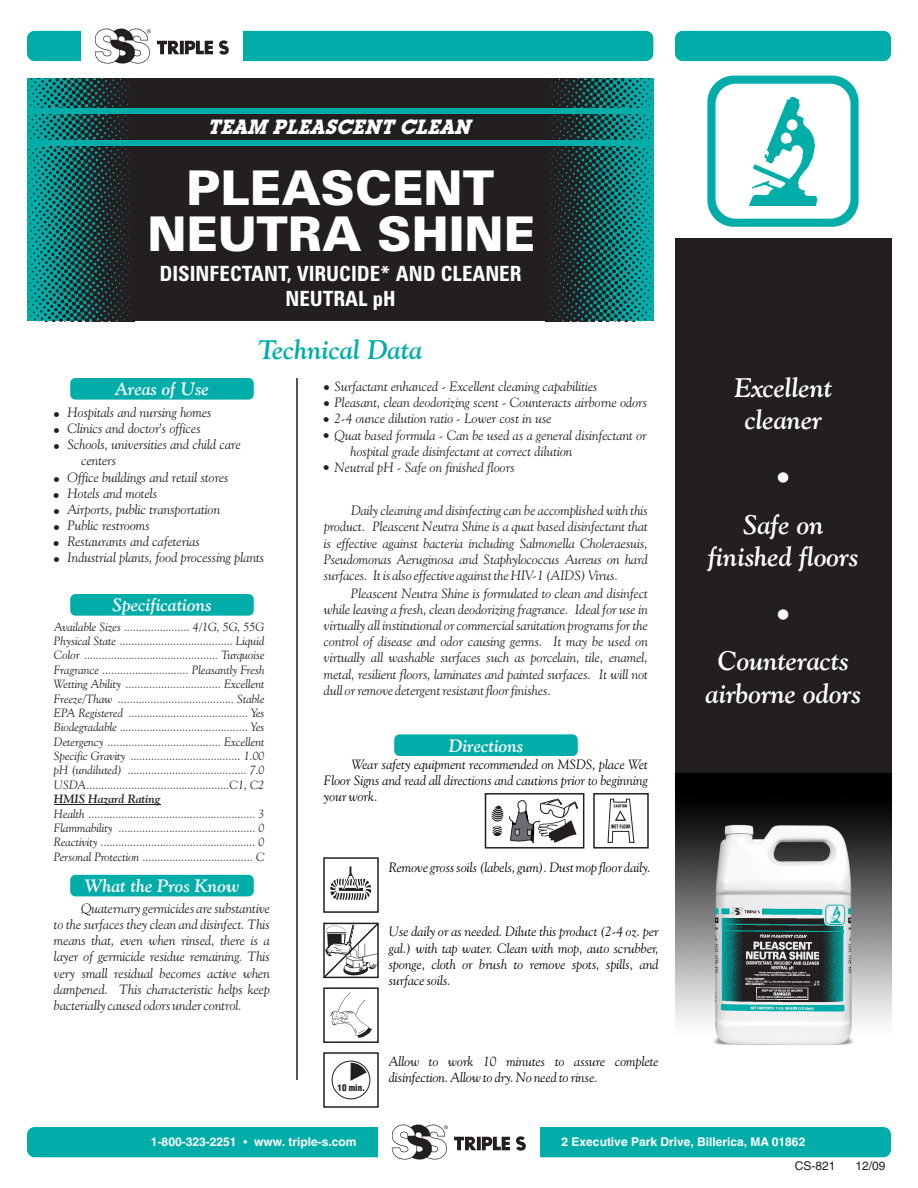
<style>
.page{position:relative;width:918px;height:1188px;background:#fff}
.page>*{position:absolute;margin:0;border:0;box-sizing:border-box;transform-origin:0 0}
.t1{font:900 48px/46.2px "Zurich BT";color:#fff;text-align:center}
.t2{font:italic 700 27px/32.2px "Goudy Old Style BT";color:#fff;text-align:center}
.t3{font:italic 700 27px "Goudy Old Style BT";color:#00ada8}
.t4{font:700 condensed 21px/25.2px "Zurich BT";color:#fff;text-align:center}
.t5{font:italic 700 20.25px "Lubalin Graph IT Cby BT";color:#fff}
.t6{font:italic 700 18px "Goudy Old Style BT";color:#fff}
.t7{font:18px "Wingdings";color:#fff}
.t8{font:italic 13.5px/16.2px "Goudy Old Style BT";color:#231f20;text-align:justify}
.t9{font:italic 13.5px/16.2px "Goudy Old Style BT";color:#080302;text-align:justify}
.t10{font:italic 12px/14.4px "Goudy Old Style BT";color:#231f20;text-align:justify}
.t11{font:700 12px "Switzerland";color:#fff}
.t12{font:italic 700 12px "Goudy Old Style BT";color:#231f20}
.t13{font:12px "Switzerland";color:#231f20}
.t14{font:9px "Switzerland Cond Black";color:#231f20}
</style>
<div class="page">
<div style="left:132px;top:78px;width:416px;height:243px;background:#231f20"></div>
<img style="left:545px;top:78px;width:108px;height:243px">
<img style="left:27px;top:78px;width:108px;height:243px">
<div style="left:70px;top:378px;width:184px;height:22px;background:#00ada8;border-radius:5px"></div>
<div style="left:675px;top:216px;width:216px;height:594px;background:#231f20"></div>
<img style="left:675px;top:774px;width:216px;height:271px">
<div style="left:27px;top:140px;width:626px;height:6px;background:#00ada8"></div>
<div style="left:27px;top:108px;width:626px;height:5px;background:#00ada8"></div>
<div style="left:672px;top:22px;width:222px;height:216px;background:#fff"></div>
<div style="left:27px;top:31px;width:626px;height:30px;background:#00ada8;border-radius:8px"></div>
<div style="left:675px;top:31px;width:216px;height:30px;background:#00ada8;border-radius:8px"></div>
<div style="left:81px;top:27px;width:162px;height:38px;background:#fff"></div>
<img style="left:94px;top:28px;width:135px;height:36px">
<div style="left:27px;top:1127px;width:864px;height:30px;background:#00ada8;border-radius:8px"></div>
<div style="left:378px;top:1123px;width:162px;height:38px;background:#fff"></div>
<img style="left:391px;top:1124px;width:135px;height:36px">
<svg style="left:707px;top:76px;width:152px;height:151px"></svg>
<img style="left:749px;top:97px;width:68px;height:108px">
<div style="left:394px;top:734px;width:184px;height:22px;background:#00ada8;border-radius:5px"></div>
<div style="left:70px;top:875px;width:184px;height:21px;background:#00ada8;border-radius:5px"></div>
<div style="left:70px;top:594px;width:184px;height:22px;background:#00ada8;border-radius:5px"></div>
<hr style="left:54px;top:804px;width:106px;height:1px;background:#231f20">
<hr style="left:296px;top:378px;width:2px;height:702px;background:#231f20">
<div style="left:323px;top:857px;width:56px;height:56px;border:2px solid #231f20"></div>
<div style="left:323px;top:1052px;width:56px;height:56px;border:2px solid #231f20"></div>
<div style="left:332px;top:1061px;width:38px;height:38px;border:1px solid #231f20;border-radius:50%"></div>
<svg style="left:351px;top:1063px;width:15px;height:18px"></svg>
<img style="left:330px;top:867px;width:42px;height:33px">
<svg style="left:323px;top:922px;width:56px;height:57px"></svg>
<svg style="left:608px;top:798px;width:26px;height:45px"></svg>
<div style="left:593px;top:793px;width:56px;height:56px;border:2px solid #231f20"></div>
<div style="left:485px;top:793px;width:99px;height:56px;border:2px solid #231f20"></div>
<svg style="left:509px;top:799px;width:69px;height:45px"></svg>
<svg style="left:492px;top:806px;width:11px;height:30px"></svg>
<div style="left:323px;top:987px;width:56px;height:56px;border:2px solid #231f20"></div>
<img style="left:329px;top:992px;width:43px;height:46px">
<img style="left:715px;top:899px;width:135px;height:113px">
<h3 class="t5" style="left:207px;top:119px;width:270px">TEAM PLEASCENT CLEAN</h3>
<h1 class="t1" style="left:147px;top:169px;width:389px">PLEASCENT<br>NEUTRA SHINE</h1>
<h3 class="t4" style="left:159px;top:263px;width:364px">DISINFECTANT, VIRUCIDE* AND CLEANER<br>NEUTRAL pH</h3>
<h2 class="t3" style="left:258px;top:339px;width:166px">Technical Data</h2>
<h3 class="t6" style="left:115px;top:382px;width:95px">Areas of Use</h3>
<p class="t8" style="left:68px;top:405px;width:146px">Hospitals and nursing homes</p>
<p class="t8" style="left:68px;top:421px;width:135px">Clinics and doctor's offices</p>
<p class="t8" style="left:68px;top:438px;width:175px">Schools, universities and child care</p>
<p class="t8" style="left:81px;top:454px;width:36px">centers</p>
<p class="t8" style="left:68px;top:470px;width:163px">Office buildings and retail stores</p>
<p class="t8" style="left:68px;top:486px;width:91px">Hotels and motels</p>
<p class="t8" style="left:68px;top:502px;width:154px">Airports, public transportation</p>
<p class="t8" style="left:68px;top:518px;width:84px">Public restrooms</p>
<p class="t8" style="left:68px;top:535px;width:134px">Restaurants and cafeterias</p>
<p class="t8" style="left:68px;top:551px;width:198px">Industrial plants, food processing plants</p>
<h3 class="t6" style="left:113px;top:598px;width:100px">Specifications</h3>
<p class="t10" style="left:54px;top:620px;width:212px">Available Sizes ...................... 4/1G, 5G, 55G Physical State ...................................... Liquid Color ............................................. Turquoise Fragrance ............................. Pleasantly Fresh Wetting Ability ................................ Excellent Freeze/Thaw ....................................... Stable EPA Registered ........................................ Yes Biodegradable ........................................... Yes Detergency ...................................... Excellent Specific Gravity ..................................... 1.00 pH (undiluted) ........................................ 7.0<br>USDA................................................C1, C2</p>
<p class="t12" style="left:54px;top:794px;width:108px">HMIS Hazard Rating</p>
<p class="t10" style="left:54px;top:807px;width:212px">Health ........................................................ 3<br>Flammability .............................................. 0<br>Reactivity .................................................... 0<br>Personal Protection ..................................... C</p>
<h3 class="t6" style="left:85px;top:878px;width:156px">What the Pros Know</h3>
<p class="t8" style="left:54px;top:901px;width:218px;text-indent:27px">Quaternary germicides are substantive to the surfaces they clean and disinfect. This means that, even when rinsed, there is a layer of germicide residue remaining. This very small residual becomes active when dampened. This characteristic helps keep bacterially caused odors under control.</p>
<p class="t8" style="left:335px;top:379px;width:265px">Surfactant enhanced - Excellent cleaning capabilities</p>
<p class="t8" style="left:335px;top:396px;width:314px">Pleasant, clean deodorizing scent - Counteracts airborne odors</p>
<p class="t8" style="left:335px;top:412px;width:219px">2-4 ounce dilution ratio - Lower cost in use</p>
<p class="t8" style="left:335px;top:428px;width:314px">Quat based formula - Can be used as a general disinfectant or</p>
<p class="t8" style="left:351px;top:444px;width:223px">hospital grade disinfectant at correct dilution</p>
<p class="t8" style="left:335px;top:460px;width:182px">Neutral pH - Safe on finished floors</p>
<p class="t8" style="left:324px;top:504px;width:326px;text-indent:27px">Daily cleaning and disinfecting can be accomplished with this product. Pleascent Neutra Shine is a quat based disinfectant that is effective against bacteria including Salmonella Choleraesuis, Pseudomonas Aeruginosa and Staphylococcus Aureus on hard surfaces. It is also effective against the HIV-1 (AIDS) Virus.</p>
<p class="t8" style="left:324px;top:586px;width:326px;text-indent:27px">Pleascent Neutra Shine is formulated to clean and disinfect while leaving a fresh, clean deodorizing fragrance. Ideal for use in virtually all institutional or commercial sanitation programs for the control of disease and odor causing germs. It may be used on virtually all washable surfaces such as porcelain, tile, enamel, metal, resilient floors, laminates and painted surfaces. It will not dull or remove detergent resistant floor finishes.</p>
<h3 class="t6" style="left:449px;top:738px;width:76px">Directions</h3>
<p class="t9" style="left:324px;top:757px;width:325px;text-indent:28px">Wear safety equipment recommended on MSDS, place Wet Floor Signs and read all directions and cautions prior to beginning your work.</p>
<p class="t9" style="left:389px;top:860px;width:264px">Remove gross soils (labels, gum). Dust mop floor daily.</p>
<p class="t9" style="left:389px;top:925px;width:272px">Use daily or as needed. Dilute this product (2-4 oz. per gal.) with tap water. Clean with mop, auto scrubber, sponge, cloth or brush to remove spots, spills, and surface soils.</p>
<p class="t14" style="left:338px;top:1082px;width:29px">10 min.</p>
<p class="t9" style="left:389px;top:1054px;width:271px">Allow to work 10 minutes to assure complete disinfection. Allow to dry. No need to rinse.</p>
<h2 class="t2" style="left:735px;top:374px;width:99px">Excellent cleaner</h2>
<h3 class="t7" style="left:777px;top:470px;width:82px">●</h3>
<h2 class="t2" style="left:708px;top:510px;width:152px">Safe on finished floors</h2>
<h3 class="t7" style="left:777px;top:607px;width:82px">●</h3>
<h2 class="t2" style="left:706px;top:647px;width:157px">Counteracts airborne odors</h2>
<p class="t11" style="left:151px;top:1135px;width:207px">1-800-323-2251 ●www. triple-s.com</p>
<p class="t11" style="left:562px;top:1135px;width:245px">2 Executive Park Drive, Billerica, MA 01862</p>
<p class="t13" style="left:795px;top:1158px;width:42px">CS-821</p>
<p class="t13" style="left:856px;top:1158px;width:32px">12/09</p>
</div>
